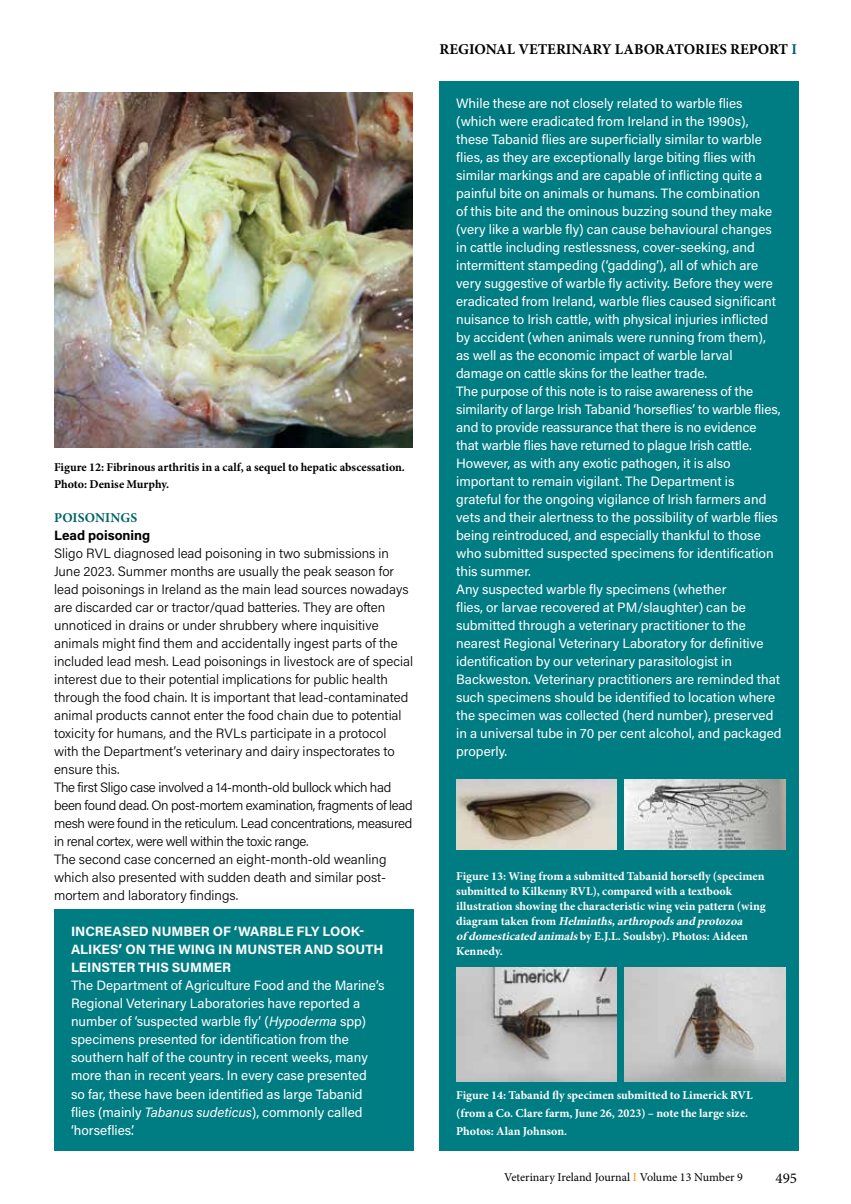
<style>
.page{position:relative;width:851px;height:1204px;background:#fff}
.page>*{position:absolute;margin:0;border:0;box-sizing:border-box;transform-origin:0 0}
.t1{font:700 15px "Minion Pro";color:#000}
.t2{font:15px "Minion Pro";color:#000}
.t3{font:13.5px/18px "Acumin Pro";color:#fff}
.t4{font:300 13.5px/18px "Acumin Pro";color:#000}
.t5{font:700 13.5px/18px "Acumin Pro";color:#fff}
.t6{font:700 13.5px "Acumin Pro";color:#000}
.t7{font:700 13.5px "Minion Pro";letter-spacing:.01em;color:#006368}
.t8{font:700 12px/15px "Minion Pro";color:#fff}
.t9{font:700 12px/16.5px "Minion Pro";color:#000}
.t10{font:12px "Minion Pro";letter-spacing:-.005em;color:#000}
.s1{font-style:italic}
.s2{color:#006368}
.s3{color:#f49700}
</style>
<div class="page">
<div style="left:54px;top:909px;width:359px;height:241px;background:#007c83"></div>
<img style="left:54px;top:93px;width:358px;height:354px">
<div style="left:439px;top:81px;width:359px;height:313px;background:#007c83"></div>
<div style="left:439px;top:369px;width:359px;height:97px;background:#007c83"></div>
<div style="left:439px;top:441px;width:359px;height:151px;background:#007c83"></div>
<div style="left:439px;top:567px;width:359px;height:205px;background:#007c83"></div>
<div style="left:439px;top:766px;width:359px;height:42px;background:#007c83"></div>
<div style="left:439px;top:802px;width:359px;height:42px;background:#007c83"></div>
<div style="left:439px;top:838px;width:359px;height:42px;background:linear-gradient(to right,#007c83,#037d83)"></div>
<div style="left:439px;top:853px;width:359px;height:117px;background:#007c83"></div>
<div style="left:439px;top:964px;width:359px;height:42px;background:#007c83"></div>
<div style="left:439px;top:1000px;width:359px;height:42px;background:#007c83"></div>
<div style="left:439px;top:1036px;width:359px;height:42px;background:#007c83"></div>
<div style="left:439px;top:1072px;width:359px;height:78px;background:#007c83"></div>
<img style="left:456px;top:779px;width:160px;height:70px">
<img style="left:624px;top:779px;width:161px;height:70px">
<img style="left:456px;top:967px;width:160px;height:114px">
<img style="left:624px;top:967px;width:161px;height:114px">
<p class="t9" style="left:54px;top:459px;width:352px">Figure 12: Fibrinous arthritis in a calf, a sequel to hepatic abscessation.<br>Photo: Denise Murphy.</p>
<p class="t7" style="left:54px;top:508px;width:85px">POISONINGS</p>
<p class="t6" style="left:54px;top:526px;width:98px">Lead poisoning</p>
<p class="t4" style="left:54px;top:544px;width:360px">Sligo RVL diagnosed lead poisoning in two submissions in June 2023. Summer months are usually the peak season for lead poisonings in Ireland as the main lead sources nowadays are discarded car or tractor/quad batteries. They are often unnoticed in drains or under shrubbery where inquisitive animals might find them and accidentally ingest parts of the included lead mesh. Lead poisonings in livestock are of special interest due to their potential implications for public health through the food chain. It is important that lead-contaminated animal products cannot enter the food chain due to potential toxicity for humans, and the RVLs participate in a protocol with the Department’s veterinary and dairy inspectorates to ensure this.<br>The first Sligo case involved a 14-month-old bullock which had been found dead. On post-mortem examination, fragments of lead mesh were found in the reticulum. Lead concentrations, measured in renal cortex, were well within the toxic range.<br>The second case concerned an eight-month-old weanling which also presented with sudden death and similar post&shy;mortem and laboratory findings.</p>
<p class="t5" style="left:71px;top:922px;width:314px">INCREASED NUMBER OF ‘WARBLE FLY LOOK-<br>ALIKES’ ON THE WING IN MUNSTER AND SOUTH<br>LEINSTER THIS SUMMER</p>
<p class="t3" style="left:71px;top:976px;width:315px">The Department of Agriculture Food and the Marine’s Regional Veterinary Laboratories have reported a number of ‘suspected warble fly’ (<span class="s1">Hypoderma</span> spp) specimens presented for identification from the southern half of the country in recent weeks, many more than in recent years. In every case presented<br>so far, these have been identified as large Tabanid flies (mainly <span class="s1">Tabanus sudeticus</span>), commonly called ‘horseflies’.</p>
<p class="t1" style="left:439px;top:39px;width:359px">REGIONAL VETERINARY LABORATORIES REPORT <span class="s2">I</span></p>
<p class="t3" style="left:456px;top:94px;width:327px">While these are not closely related to warble flies (which were eradicated from Ireland in the 1990s), these Tabanid flies are superficially similar to warble flies, as they are exceptionally large biting flies with similar markings and are capable of inflicting quite a painful bite on animals or humans. The combination<br>of this bite and the ominous buzzing sound they make (very like a warble fly) can cause behavioural changes in cattle including restlessness, cover-seeking, and intermittent stampeding (‘gadding’), all of which are very suggestive of warble fly activity. Before they were eradicated from Ireland, warble flies caused significant nuisance to Irish cattle, with physical injuries inflicted by accident (when animals were running from them), as well as the economic impact of warble larval damage on cattle skins for the leather trade.<br>The purpose of this note is to raise awareness of the similarity of large Irish Tabanid ‘horseflies’ to warble flies, and to provide reassurance that there is no evidence that warble flies have returned to plague Irish cattle.<br>However, as with any exotic pathogen, it is also important to remain vigilant. The Department is grateful for the ongoing vigilance of Irish farmers and vets and their alertness to the possibility of warble flies being reintroduced, and especially thankful to those who submitted suspected specimens for identification this summer.<br>Any suspected warble fly specimens (whether<br>flies, or larvae recovered at PM/slaughter) can be submitted through a veterinary practitioner to the nearest Regional Veterinary Laboratory for definitive identification by our veterinary parasitologist in Backweston. Veterinary practitioners are reminded that such specimens should be identified to location where the specimen was collected (herd number), preserved in a universal tube in 70 per cent alcohol, and packaged properly.</p>
<p class="t8" style="left:456px;top:868px;width:311px">Figure 13: Wing from a submitted Tabanid horsefly (specimen submitted to Kilkenny RVL), compared with a textbook illustration showing the characteristic wing vein pattern (wing d i a g r a m t a k e n fr o m <span class="s1">Helminths,arthropodsand protozoa<br>of domesticated animals</span>by E.J.L. Soulsby). Photos: Aideen Kennedy.</p>
<p class="t8" style="left:456px;top:1085px;width:298px;line-height:18px">Figure 14: Tabanid fly specimen submitted to Limerick RVL (from a Co. Clare farm, June 26, 2023) – note the large size.<br>Photos: Alan Johnson.</p>
<p class="t10" style="left:504px;top:1169px;width:240px">Veterinary Ireland Journal <span class="s3">I</span> Volume 13 Number 9</p>
<p class="t2" style="left:775px;top:1167px;width:23px">495</p>
</div>
